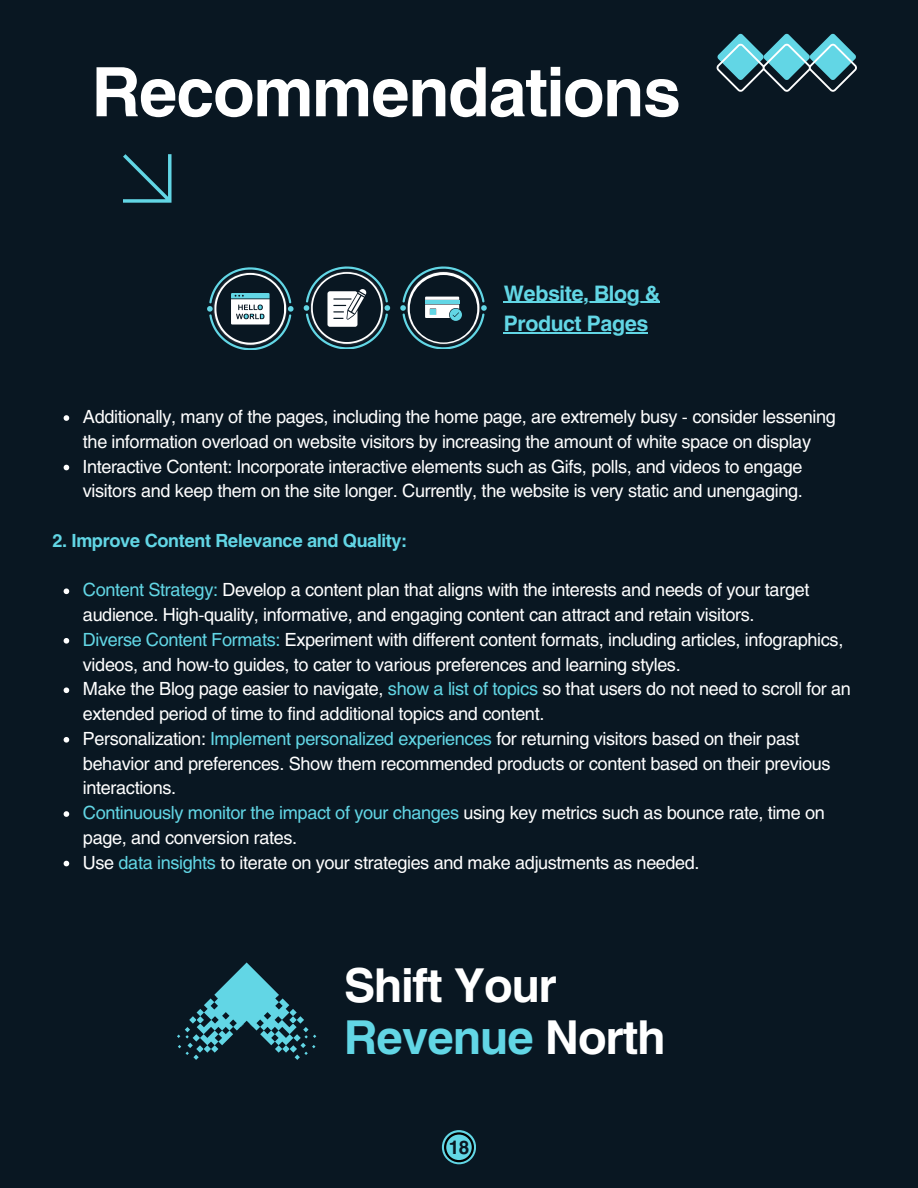
<style>
.page{position:relative;width:918px;height:1188px;background:#091722}
.page>*{position:absolute;margin:0;border:0;box-sizing:border-box;transform-origin:0 0}
.t1{font:700 67.5px "Helios";letter-spacing:-.02em;color:#fff}
.t2{font:700 46.35px "Helios";letter-spacing:-.02em;color:#62d6e5}
.t3{font:700 46.35px "Helios";letter-spacing:-.02em;color:#fff}
.t4{font:700 21.15px/30.3px "Helios";letter-spacing:-.02em;color:#62d6e5}
.t5{font:700 18.6px "Helios";color:#091722}
.t6{font:18px/24.8px "Helios";letter-spacing:-.02em;color:#fff}
.t7{font:700 18px "Helios";letter-spacing:-.02em;color:#62d6e5}
.s1{color:#62d6e5}
.s2{color:#fff}
</style>
<div class="page">
<svg style="left:123px;top:154px;width:48px;height:49px"></svg>
<svg style="left:442px;top:1130px;width:34px;height:34px"></svg>
<svg style="left:444px;top:1132px;width:30px;height:30px"></svg>
<svg style="left:717px;top:34px;width:140px;height:58px"></svg>
<svg style="left:64px;top:415px;width:5px;height:6px"></svg>
<svg style="left:64px;top:465px;width:5px;height:5px"></svg>
<svg style="left:64px;top:588px;width:5px;height:6px"></svg>
<svg style="left:64px;top:638px;width:5px;height:6px"></svg>
<svg style="left:64px;top:687px;width:5px;height:6px"></svg>
<svg style="left:64px;top:737px;width:5px;height:6px"></svg>
<svg style="left:64px;top:811px;width:5px;height:6px"></svg>
<svg style="left:64px;top:861px;width:5px;height:5px"></svg>
<hr style="left:504px;top:302px;width:156px;height:1px;background:#62d6e5">
<hr style="left:504px;top:332px;width:144px;height:1px;background:#62d6e5">
<svg style="left:207px;top:267px;width:87px;height:83px"></svg>
<svg style="left:304px;top:266px;width:86px;height:83px"></svg>
<svg style="left:400px;top:266px;width:87px;height:83px"></svg>
<svg style="left:177px;top:962px;width:139px;height:98px"></svg>
<p class="t1" style="left:92px;top:49px;width:591px">Recommendations</p>
<p class="t4" style="left:504px;top:278px;width:158px">Website, Blog &amp;<br>Product Pages</p>
<p class="t6" style="left:83px;top:404px;width:755px">Additionally, many of the pages, including the home page, are extremely busy - consider lessening the information overload on website visitors by increasing the amount of white space on display</p>
<p class="t6" style="left:83px;top:453px;width:722px">Interactive Content: Incorporate interactive elements such as Gifs, polls, and videos to engage visitors and keep them on the site longer. Currently, the website is very static and unengaging.</p>
<p class="t7" style="left:52px;top:529px;width:356px">2. Improve Content Relevance and Quality:</p>
<p class="t6" style="left:83px;top:577px;width:728px"><span class="s1">Content Strategy:</span> Develop a content plan that aligns with the interests and needs of your target audience. High-quality, informative, and engaging content can attract and retain visitors.</p>
<p class="t6" style="left:83px;top:627px;width:762px"><span class="s1">Diverse Content Formats:</span> Experiment with different content formats, including articles, infographics, videos, and how-to guides, to cater to various preferences and learning styles.</p>
<p class="t6" style="left:83px;top:676px;width:770px">Make the Blog page easier to navigate, <span class="s1">show a list of topics</span> so that users do not need to scroll for an extended period of time to find additional topics and content.</p>
<p class="t6" style="left:83px;top:726px;width:749px">Personalization: <span class="s1">Implement personalized experiences</span> for returning visitors based on their past behavior and preferences. Show them recommended products or content based on their previous interactions.</p>
<p class="t6" style="left:83px;top:800px;width:743px"><span class="s1">Continuously monitor the impact of your changes</span> using key metrics such as bounce rate, time on page, and conversion rates.</p>
<p class="t6" style="left:83px;top:849px;width:618px">Use <span class="s1">data insights</span> to iterate on your strategies and make adjustments as needed.</p>
<p class="t3" style="left:344px;top:956px;width:214px">Shift Your</p>
<p class="t2" style="left:344px;top:1008px;width:323px">Revenue <span class="s2">North</span></p>
<p class="t5" style="left:449px;top:1136px;width:22px">18</p>
</div>
